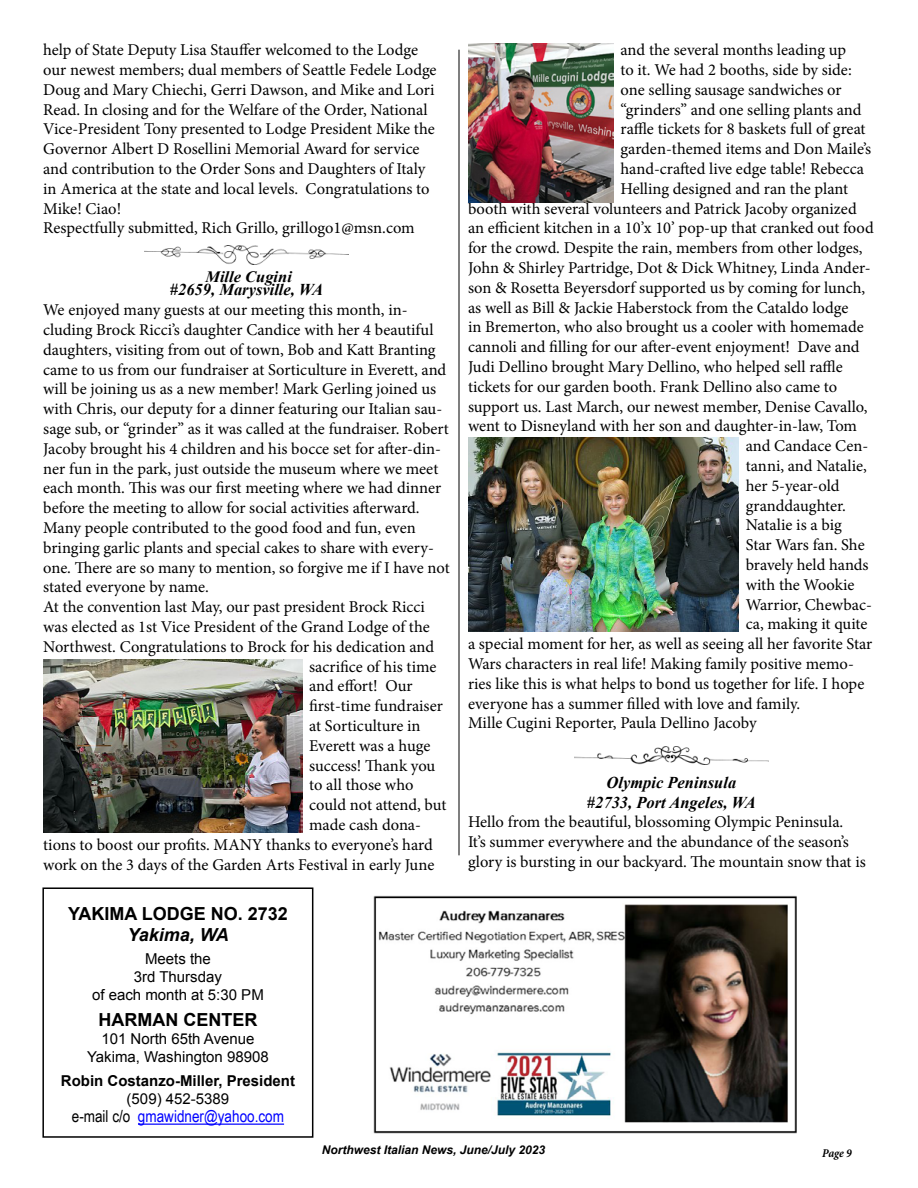
<style>
.page{position:relative;width:918px;height:1188px;background:#fff}
.page>*{position:absolute;margin:0;border:0;box-sizing:border-box;transform-origin:0 0}
.t1{font:700 18px "Arial";color:#000}
.t2{font:italic 700 18px "Arial";color:#000}
.t3{font:16.5px/19.8px "Minion Pro";color:#000}
.t4{font:italic 700 16.5px/19.8px "Times New Roman";color:#000;text-align:center}
.t5{font:16.5px "Arial Narrow";color:#00f}
.t6{font:italic 700 15.9px "Times New Roman";color:#000;scale:1.04 1}
.t7{font:15px/18px "Arial";color:#000;text-align:center}
.t8{font:700 15px "Arial";color:#000}
.t9{font:italic 700 12px "Arial";color:#000}
.t10{font:italic 700 condensed 12px "Minion Pro";color:#000}
.s1{color:#000}
</style>
<div class="page">
<hr style="left:138px;top:1124px;width:146px;height:1px;background:#00f">
<div style="left:42px;top:887px;width:271px;height:251px;border:2px solid #000"></div>
<hr style="left:459px;top:50px;width:1px;height:805px;background:#000">
<img style="left:373px;top:895px;width:424px;height:239px">
<img style="left:145px;top:245px;width:203px;height:19px">
<img style="left:43px;top:660px;width:259px;height:173px">
<img style="left:468px;top:437px;width:271px;height:195px">
<img style="left:468px;top:43px;width:146px;height:159px">
<img style="left:575px;top:746px;width:193px;height:19px">
<p class="t3" style="left:43px;top:40px;width:395px">help of State Deputy Lisa Stauffer welcomed to the Lodge our newest members; dual members of Seattle Fedele Lodge Doug and Mary Chiechi, Gerri Dawson, and Mike and Lori Read. In closing and for the Welfare of the Order, National Vice-President Tony presented to Lodge President Mike the Governor Albert D Rosellini Memorial Award for service and contribution to the Order Sons and Daughters of Italy in America at the state and local levels. Congratulations to Mike! Ciao!<br>Respectfully submitted, Rich Grillo, grillogo1@msn.com</p>
<p class="t6" style="left:205px;top:265px;width:85px">Mille Cugini</p>
<p class="t4" style="left:170px;top:280px;width:155px">#2659, Marysville, WA</p>
<p class="t3" style="left:43px;top:300px;width:366px">We enjoyed many guests at our meeting this month, in-</p>
<p class="t3" style="left:43px;top:320px;width:392px">cluding Brock Ricci’s daughter Candice with her 4 beautiful</p>
<p class="t3" style="left:43px;top:340px;width:394px">daughters, visiting from out of town, Bob and Katt Branting</p>
<p class="t3" style="left:43px;top:360px;width:405px">came to us from our fundraiser at Sorticulture in Everett, and</p>
<p class="t3" style="left:43px;top:379px;width:395px">will be joining us as a new member! Mark Gerling joined us</p>
<p class="t3" style="left:43px;top:399px;width:401px">with Chris, our deputy for a dinner featuring our Italian sau-</p>
<p class="t3" style="left:43px;top:419px;width:407px">sage sub, or “grinder” as it was called at the fundraiser. Robert</p>
<p class="t3" style="left:43px;top:439px;width:399px">Jacoby brought his 4 children and his bocce set for after-din-</p>
<p class="t3" style="left:43px;top:459px;width:397px">ner fun in the park, just outside the museum where we meet</p>
<p class="t3" style="left:43px;top:478px;width:400px">each month. This was our first meeting where we had dinner</p>
<p class="t3" style="left:43px;top:498px;width:378px">before the meeting to allow for social activities afterward.</p>
<p class="t3" style="left:43px;top:518px;width:374px">Many people contributed to the good food and fun, even</p>
<p class="t3" style="left:43px;top:538px;width:392px">bringing garlic plants and special cakes to share with every-</p>
<p class="t3" style="left:43px;top:558px;width:408px">one. There are so many to mention, so forgive me if I have not</p>
<p class="t3" style="left:43px;top:577px;width:167px">stated everyone by name.</p>
<p class="t3" style="left:43px;top:597px;width:383px">At the convention last May, our past president Brock Ricci</p>
<p class="t3" style="left:43px;top:617px;width:388px">was elected as 1st Vice President of the Grand Lodge of the</p>
<p class="t3" style="left:43px;top:637px;width:393px">Northwest. Congratulations to Brock for his dedication and</p>
<p class="t3" style="left:309px;top:657px;width:129px">sacrifice of his time</p>
<p class="t3" style="left:309px;top:676px;width:105px">and effort! Our</p>
<p class="t3" style="left:309px;top:696px;width:135px">first-time fundraiser</p>
<p class="t3" style="left:309px;top:716px;width:113px">at Sorticulture in</p>
<p class="t3" style="left:309px;top:736px;width:123px">Everett was a huge</p>
<p class="t3" style="left:309px;top:756px;width:128px">success! Thank you</p>
<p class="t3" style="left:309px;top:775px;width:106px">to all those who</p>
<p class="t3" style="left:309px;top:795px;width:139px">could not attend, but</p>
<p class="t3" style="left:309px;top:815px;width:113px">made cash dona-</p>
<p class="t3" style="left:43px;top:835px;width:391px">tions to boost our profits. MANY thanks to everyone’s hard</p>
<p class="t3" style="left:43px;top:855px;width:393px">work on the 3 days of the Garden Arts Festival in early June</p>
<p class="t1" style="left:68px;top:902px;width:221px">YAKIMA LODGE NO. 2732</p>
<p class="t2" style="left:128px;top:923px;width:103px">Yakima, WA</p>
<p class="t7" style="left:92px;top:950px;width:173px">Meets the<br>3rd Thursday<br>of each month at 5:30 PM</p>
<p class="t1" style="left:98px;top:1007px;width:160px">HARMAN CENTER</p>
<p class="t7" style="left:87px;top:1030px;width:183px">101 North 65th Avenue<br>Yakima, Washington 98908</p>
<p class="t8" style="left:61px;top:1071px;width:236px">Robin Costanzo-Miller, President</p>
<p class="t7" style="left:127px;top:1090px;width:104px">(509) 452-5389</p>
<p class="t5" style="left:72px;top:1104px;width:214px"><span class="s1">e-mail c/o</span> gmawidner@yahoo.com</p>
<p class="t3" style="left:621px;top:40px;width:227px">and the several months leading up</p>
<p class="t3" style="left:621px;top:60px;width:233px">to it. We had 2 booths, side by side:</p>
<p class="t3" style="left:621px;top:80px;width:223px">one selling sausage sandwiches or</p>
<p class="t3" style="left:621px;top:100px;width:243px">“grinders” and one selling plants and</p>
<p class="t3" style="left:621px;top:119px;width:247px">raffle tickets for 8 baskets full of great</p>
<p class="t3" style="left:621px;top:139px;width:252px">garden-themed items and Don Maile’s</p>
<p class="t3" style="left:621px;top:159px;width:245px">hand-crafted live edge table! Rebecca</p>
<p class="t3" style="left:621px;top:179px;width:229px">Helling designed and ran the plant</p>
<p class="t3" style="left:468px;top:199px;width:390px">booth with several volunteers and Patrick Jacoby organized</p>
<p class="t3" style="left:468px;top:218px;width:407px">an efficient kitchen in a 10’x 10’ pop-up that cranked out food</p>
<p class="t3" style="left:468px;top:238px;width:396px">for the crowd. Despite the rain, members from other lodges,</p>
<p class="t3" style="left:468px;top:258px;width:404px">John &amp; Shirley Partridge, Dot &amp; Dick Whitney, Linda Ander-</p>
<p class="t3" style="left:468px;top:278px;width:399px">son &amp; Rosetta Beyersdorf supported us by coming for lunch,</p>
<p class="t3" style="left:468px;top:298px;width:382px">as well as Bill &amp; Jackie Haberstock from the Cataldo lodge</p>
<p class="t3" style="left:468px;top:317px;width:397px">in Bremerton, who also brought us a cooler with homemade</p>
<p class="t3" style="left:468px;top:337px;width:393px">cannoli and filling for our after-event enjoyment! Dave and</p>
<p class="t3" style="left:468px;top:357px;width:376px">Judi Dellino brought Mary Dellino, who helped sell raffle</p>
<p class="t3" style="left:468px;top:377px;width:371px">tickets for our garden booth. Frank Dellino also came to</p>
<p class="t3" style="left:468px;top:397px;width:401px">support us. Last March, our newest member, Denise Cavallo,</p>
<p class="t3" style="left:468px;top:416px;width:391px">went to Disneyland with her son and daughter-in-law, Tom</p>
<p class="t3" style="left:746px;top:436px;width:124px">and Candace Cen-</p>
<p class="t3" style="left:746px;top:456px;width:123px">tanni, and Natalie,</p>
<p class="t3" style="left:746px;top:476px;width:95px">her 5-year-old</p>
<p class="t3" style="left:746px;top:496px;width:102px">granddaughter.</p>
<p class="t3" style="left:746px;top:515px;width:98px">Natalie is a big</p>
<p class="t3" style="left:746px;top:535px;width:120px">Star Wars fan. She</p>
<p class="t3" style="left:746px;top:555px;width:124px">bravely held hands</p>
<p class="t3" style="left:746px;top:575px;width:110px">with the Wookie</p>
<p class="t3" style="left:746px;top:595px;width:128px">Warrior, Chewbac-</p>
<p class="t3" style="left:746px;top:614px;width:123px">ca, making it quite</p>
<p class="t3" style="left:468px;top:634px;width:406px">a special moment for her, as well as seeing all her favorite Star</p>
<p class="t3" style="left:468px;top:654px;width:387px">Wars characters in real life! Making family positive memo-</p>
<p class="t3" style="left:468px;top:674px;width:398px">ries like this is what helps to bond us together for life. I hope</p>
<p class="t3" style="left:468px;top:694px;width:334px">everyone has a summer filled with love and family.</p>
<p class="t3" style="left:468px;top:713px;width:290px">Mille Cugini Reporter, Paula Dellino Jacoby</p>
<p class="t4" style="left:587px;top:772px;width:170px">Olympic Peninsula #2733, Port Angeles, WA</p>
<p class="t3" style="left:468px;top:812px;width:399px">Hello from the beautiful, blossoming Olympic Peninsula.<br>It’s summer everywhere and the abundance of the season’s glory is bursting in our backyard. The mountain snow that is</p>
<p class="t9" style="left:322px;top:1142px;width:225px">Northwest Italian News, June/July 2023</p>
<p class="t10" style="left:822px;top:1145px;width:31px">Page 9</p>
</div>
